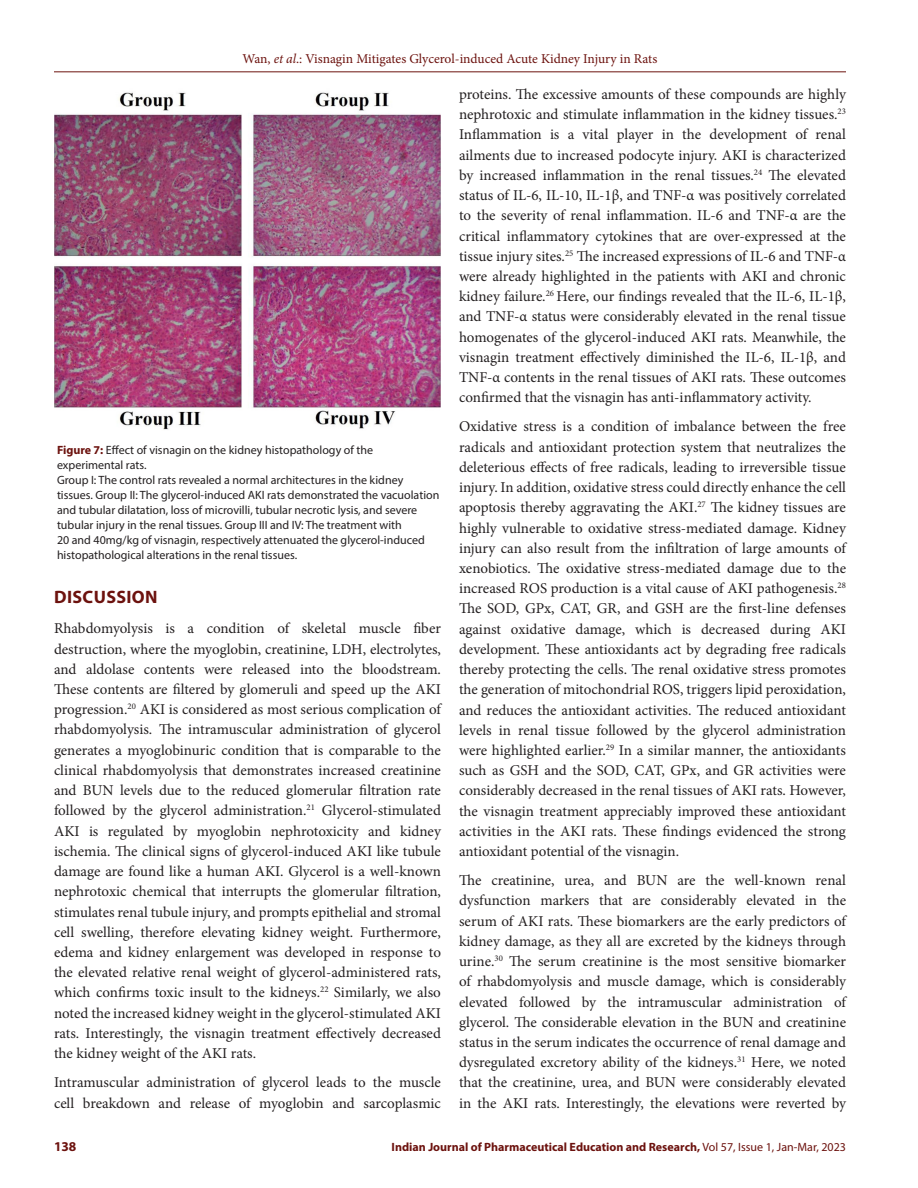
<style>
.page{position:relative;width:918px;height:1188px;background:#fff}
.page>*{position:absolute;margin:0;border:0;box-sizing:border-box;transform-origin:0 0}
._1_HD{font:700 18px "Myriad Pro";letter-spacing:.02em;color:#6c120e}
.TXT{font:15px/20.2px "Minion Pro";color:#231f20;text-align:justify}
.t1{font:13.5px "Minion Pro";letter-spacing:-.005em;color:#6c120e}
.t2{font:700 13.5px "Myriad Pro";color:#6c120e}
.FIG_LEG{font:12px/15px "Myriad Pro";color:#231f20}
.t3{font:700 12px "Myriad Pro";color:#6c120e}
.FIG_CAP{font:12px/15px "Myriad Pro";color:#231f20}
.s1{font-style:italic}
.s2{font-weight:700;color:#6c120e}
.s3{font-weight:400}
</style>
<div class="page">
<hr style="left:54px;top:72px;width:792px;height:1px;background:#6c120e">
<img style="left:54px;top:92px;width:387px;height:338px">
<p class="t1" style="left:243px;top:50px;width:416px">Wan, <span class="s1">et al</span>.: Visnagin Mitigates Glycerol-induced Acute Kidney Injury in Rats</p>
<p class="FIG_CAP" style="left:57px;top:442px;width:318px"><span class="s2">Figure 7:</span> Effect of visnagin on the kidney histopathology of the experimental rats.</p>
<p class="FIG_LEG" style="left:57px;top:472px;width:384px">Group I: The control rats revealed a normal architectures in the kidney tissues. Group II: The glycerol-induced AKI rats demonstrated the vacuolation and tubular dilatation, loss of microvilli, tubular necrotic lysis, and severe tubular injury in the renal tissues. Group III and IV: The treatment with<br>20 and 40mg/kg of visnagin, respectively attenuated the glycerol-induced histopathological alterations in the renal tissues.</p>
<p class="_1_HD" style="left:54px;top:585px;width:105px">DISCUSSION</p>
<p class="TXT" style="left:54px;top:619px;width:389px">Rhabdomyolysis is a condition of skeletal muscle fiber destruction, where the myoglobin, creatinine, LDH, electrolytes, and aldolase contents were released into the bloodstream.<br>These contents are filtered by glomeruli and speed up the AKI progression.<sup>20</sup> AKI is considered as most serious complication of rhabdomyolysis. The intramuscular administration of glycerol generates a myoglobinuric condition that is comparable to the clinical rhabdomyolysis that demonstrates increased creatinine and BUN levels due to the reduced glomerular filtration rate followed by the glycerol administration.<sup>21</sup> Glycerol-stimulated AKI is regulated by myoglobin nephrotoxicity and kidney ischemia. The clinical signs of glycerol-induced AKI like tubule damage are found like a human AKI. Glycerol is a well-known nephrotoxic chemical that interrupts the glomerular filtration, stimulates renal tubule injury, and prompts epithelial and stromal cell swelling, therefore elevating kidney weight. Furthermore, edema and kidney enlargement was developed in response to the elevated relative renal weight of glycerol-administered rats, which confirms toxic insult to the kidneys.<sup>22</sup> Similarly, we also noted the increased kidney weight in the glycerol-stimulated AKI rats. Interestingly, the visnagin treatment effectively decreased the kidney weight of the AKI rats.</p>
<p class="TXT" style="left:54px;top:1073px;width:389px">Intramuscular administration of glycerol leads to the muscle cell breakdown and release of myoglobin and sarcoplasmic</p>
<p class="TXT" style="left:459px;top:84px;width:389px">proteins. The excessive amounts of these compounds are highly nephrotoxic and stimulate inflammation in the kidney tissues.<sup>23<br></sup>Inflammation is a vital player in the development of renal ailments due to increased podocyte injury. AKI is characterized by increased inflammation in the renal tissues.<sup>24</sup> The elevated status of IL-6, IL-10, IL-1β, and TNF-α was positively correlated to the severity of renal inflammation. IL-6 and TNF-α are the critical inflammatory cytokines that are over-expressed at the tissue injury sites.<sup>25</sup> The increased expressions of IL-6 and TNF-α were already highlighted in the patients with AKI and chronic kidney failure.<sup>26</sup> Here, our findings revealed that the IL-6, IL-1β, and TNF-α status were considerably elevated in the renal tissue homogenates of the glycerol-induced AKI rats. Meanwhile, the visnagin treatment effectively diminished the IL-6, IL-1β, and TNF-α contents in the renal tissues of AKI rats. These outcomes confirmed that the visnagin has anti-inflammatory activity.</p>
<p class="TXT" style="left:459px;top:417px;width:389px">Oxidative stress is a condition of imbalance between the free radicals and antioxidant protection system that neutralizes the deleterious effects of free radicals, leading to irreversible tissue injury. In addition, oxidative stress could directly enhance the cell apoptosis thereby aggravating the AKI.<sup>27</sup> The kidney tissues are highly vulnerable to oxidative stress-mediated damage. Kidney injury can also result from the infiltration of large amounts of xenobiotics. The oxidative stress-mediated damage due to the increased ROS production is a vital cause of AKI pathogenesis.<sup>28<br></sup>The SOD, GPx, CAT, GR, and GSH are the first-line defenses against oxidative damage, which is decreased during AKI development. These antioxidants act by degrading free radicals thereby protecting the cells. The renal oxidative stress promotes the generation of mitochondrial ROS, triggers lipid peroxidation, and reduces the antioxidant activities. The reduced antioxidant levels in renal tissue followed by the glycerol administration were highlighted earlier.<sup>29</sup> In a similar manner, the antioxidants such as GSH and the SOD, CAT, GPx, and GR activities were considerably decreased in the renal tissues of AKI rats. However, the visnagin treatment appreciably improved these antioxidant activities in the AKI rats. These findings evidenced the strong antioxidant potential of the visnagin.</p>
<p class="TXT" style="left:459px;top:870px;width:389px">The creatinine, urea, and BUN are the well-known renal dysfunction markers that are considerably elevated in the serum of AKI rats. These biomarkers are the early predictors of kidney damage, as they all are excreted by the kidneys through urine.<sup>30</sup> The serum creatinine is the most sensitive biomarker of rhabdomyolysis and muscle damage, which is considerably elevated followed by the intramuscular administration of glycerol. The considerable elevation in the BUN and creatinine status in the serum indicates the occurrence of renal damage and dysregulated excretory ability of the kidneys.<sup>31</sup> Here, we noted that the creatinine, urea, and BUN were considerably elevated in the AKI rats. Interestingly, the elevations were reverted by</p>
<p class="t2" style="left:54px;top:1137px;width:24px">138</p>
<p class="t3" style="left:392px;top:1139px;width:456px">Indian Journal of Pharmaceutical Education and Research, <span class="s3">Vol 57, Issue 1, Jan-Mar, 2023</span></p>
</div>
